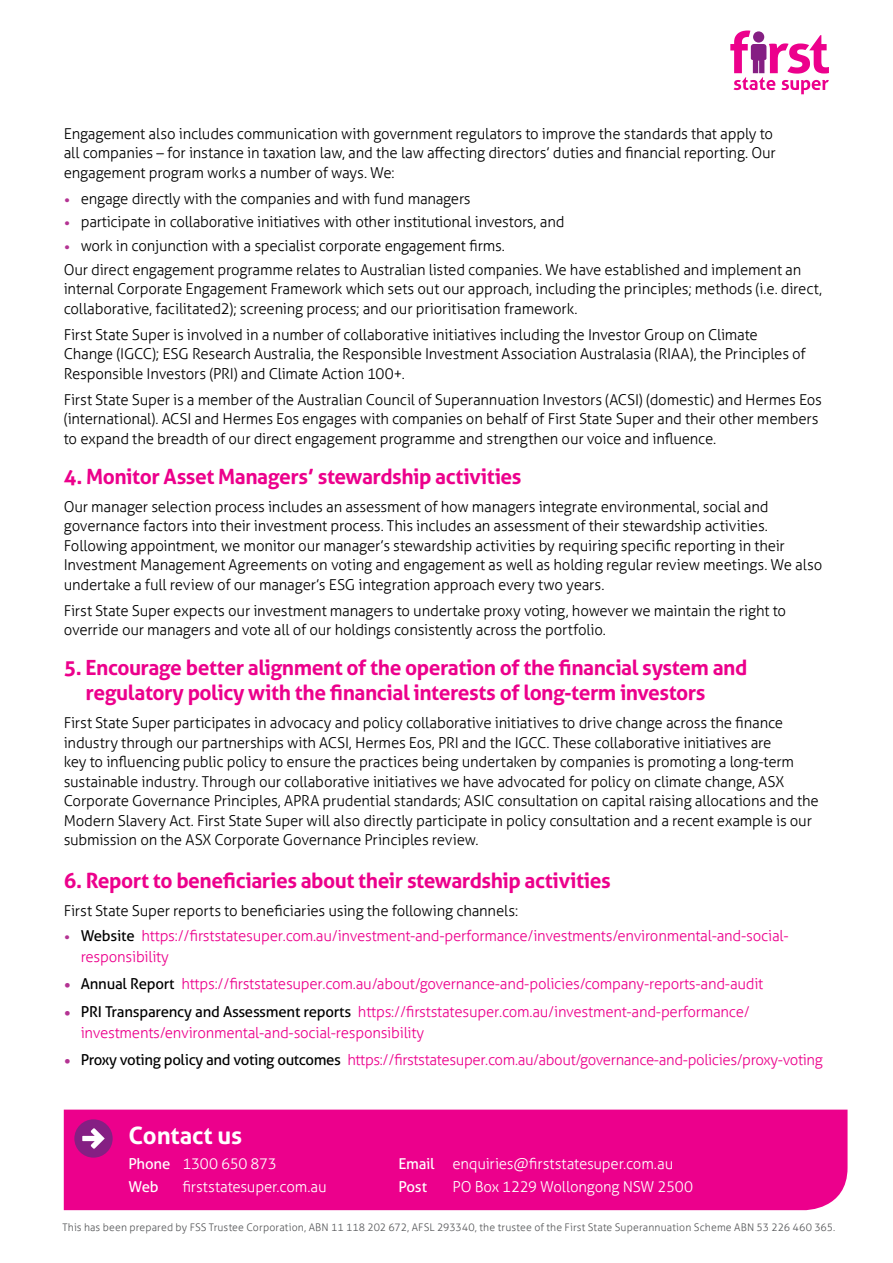
<style>
.page{position:relative;width:893px;height:1263px;background:#fff}
.page>*{position:absolute;margin:0;border:0;box-sizing:border-box;transform-origin:0 0}
.t1{font:700 24px "Aller";letter-spacing:-.005em;color:#fff}
.t2{font:700 21px/25.2px "Aller";letter-spacing:-.025em;color:#ec008c}
.t3{font:300 15px/19.5px "Aller";letter-spacing:-.015em;color:#000}
.t4{font:300 15px/21px "Aller";letter-spacing:-.015em;color:#ec008c}
.t5{font:300 15px "Aller";letter-spacing:-.015em;color:#fff}
.t6{font:15px "Aller";letter-spacing:-.02em;color:#fff}
.t7{font:300 10.5px "Aller";letter-spacing:.01em;color:#58595b}
.s1{font-size:18px;color:#b43393}
.s2{font-weight:400;color:#000}
.s3{font-weight:400;font-size:18px;color:#b43393}
.s4{font-weight:400}
</style>
<div class="page">
<svg style="left:730px;top:31px;width:99px;height:63px"></svg>
<div style="left:64px;top:1109px;width:783px;height:101px;background:#ec008c"></div>
<div style="left:74px;top:1119px;width:39px;height:38px;background:#851f83;border-radius:50%"></div>
<svg style="left:82px;top:1128px;width:23px;height:21px"></svg>
<p class="t3" style="left:64px;top:124px;width:713px">Engagement also includes communication with government regulators to improve the standards that apply to all companies – for instance in taxation law, and the law affecting directors’ duties and financial reporting. Our engagement program works a number of ways. We:</p>
<p class="t3" style="left:64px;top:188px;width:408px"><span class="s1">•</span> engage directly with the companies and with fund managers</p>
<p class="t3" style="left:64px;top:212px;width:502px"><span class="s1">•</span> participate in collaborative initiatives with other institutional investors, and</p>
<p class="t3" style="left:64px;top:234px;width:739px;line-height:23.7px"><span class="s1">•</span> work in conjunction with a specialist corporate engagement firms.<br>Our direct engagement programme relates to Australian listed companies. We have established and implement an</p>
<p class="t3" style="left:64px;top:279px;width:760px">internal Corporate Engagement Framework which sets out our approach, including the principles; methods (i.e. direct, collaborative, facilitated2); screening process; and our prioritisation framework.</p>
<p class="t3" style="left:64px;top:325px;width:743px">First State Super is involved in a number of collaborative initiatives including the Investor Group on Climate<br>Change (IGCC); ESG Research Australia, the Responsible Investment Association Australasia (RIAA), the Principles of<br>Responsible Investors (PRI) and Climate Action 100+.</p>
<p class="t3" style="left:64px;top:389px;width:760px">First State Super is a member of the Australian Council of Superannuation Investors (ACSI) (domestic) and Hermes Eos (international). ACSI and Hermes Eos engages with companies on behalf of First State Super and their other members to expand the breadth of our direct engagement programme and strengthen our voice and influence.</p>
<h2 class="t2" style="left:64px;top:463px;width:459px">4. Monitor Asset Managers’ stewardship activities</h2>
<p class="t3" style="left:64px;top:497px;width:760px">Our manager selection process includes an assessment of how managers integrate environmental, social and governance factors into their investment process. This includes an assessment of their stewardship activities.<br>Following appointment, we monitor our manager’s stewardship activities by requiring specific reporting in their Investment Management Agreements on voting and engagement as well as holding regular review meetings. We also undertake a full review of our manager’s ESG integration approach every two years.</p>
<p class="t3" style="left:64px;top:600px;width:724px">First State Super expects our investment managers to undertake proxy voting, however we maintain the right to override our managers and vote all of our holdings consistently across the portfolio.</p>
<h2 class="t2" style="left:86px;top:655px;width:663px;text-indent:-22px">5. Encourage better alignment of the operation of the financial system and regulatory policy with the financial interests of long-term investors</h2>
<p class="t3" style="left:64px;top:713px;width:757px">First State Super participates in advocacy and policy collaborative initiatives to drive change across the finance industry through our partnerships with ACSI, Hermes Eos, PRI and the IGCC. These collaborative initiatives are<br>key to influencing public policy to ensure the practices being undertaken by companies is promoting a long-term sustainable industry. Through our collaborative initiatives we have advocated for policy on climate change, ASX Corporate Governance Principles, APRA prudential standards; ASIC consultation on capital raising allocations and the Modern Slavery Act. First State Super will also directly participate in policy consultation and a recent example is our submission on the ASX Corporate Governance Principles review.</p>
<h2 class="t2" style="left:64px;top:867px;width:548px">6. Report to beneficiaries about their stewardship activities</h2>
<p class="t3" style="left:64px;top:900px;width:456px">First State Super reports to beneficiaries using the following channels:</p>
<p class="t4" style="left:81px;top:925px;width:709px;text-indent:-17px"><span class="s1">•</span> <span class="s2">Website</span> https://firststatesuper.com.au/investment-and-performance/investments/environmental-and-social&shy;responsibility</p>
<p class="t4" style="left:64px;top:973px;width:701px"><span class="s3">•</span> <span class="s2">Annual Report</span> https://firststatesuper.com.au/about/governance-and-policies/company-reports-and-audit</p>
<p class="t4" style="left:81px;top:1001px;width:671px;text-indent:-17px"><span class="s3">•</span> <span class="s2">PRI Transparency and Assessment reports</span> https://firststatesuper.com.au/investment-and-performance/ investments/environmental-and-social-responsibility</p>
<p class="t4" style="left:64px;top:1049px;width:760px"><span class="s3">•</span> <span class="s2">Proxy voting policy and voting outcomes</span> https://firststatesuper.com.au/about/governance-and-policies/proxy-voting</p>
<h1 class="t1" style="left:128px;top:1121px;width:115px">Contact us</h1>
<p class="t5" style="left:128px;top:1155px;width:150px"><span class="s4">Phone</span> 1300 650 873</p>
<p class="t5" style="left:398px;top:1155px;width:276px"><span class="s4">Email</span> enquiries@firststatesuper.com.au</p>
<p class="t6" style="left:128px;top:1177px;width:32px">Web</p>
<p class="t5" style="left:182px;top:1177px;width:146px">firststatesuper.com.au</p>
<p class="t6" style="left:398px;top:1177px;width:30px">Post</p>
<p class="t5" style="left:452px;top:1177px;width:242px">PO Box 1229 Wollongong NSW 2500</p>
<p class="t7" style="left:63px;top:1221px;width:774px">This has been prepared by FSS Trustee Corporation, ABN 11 118 202 672, AFSL 293340, the trustee of the First State Superannuation Scheme ABN 53 226 460 365.</p>
</div>
